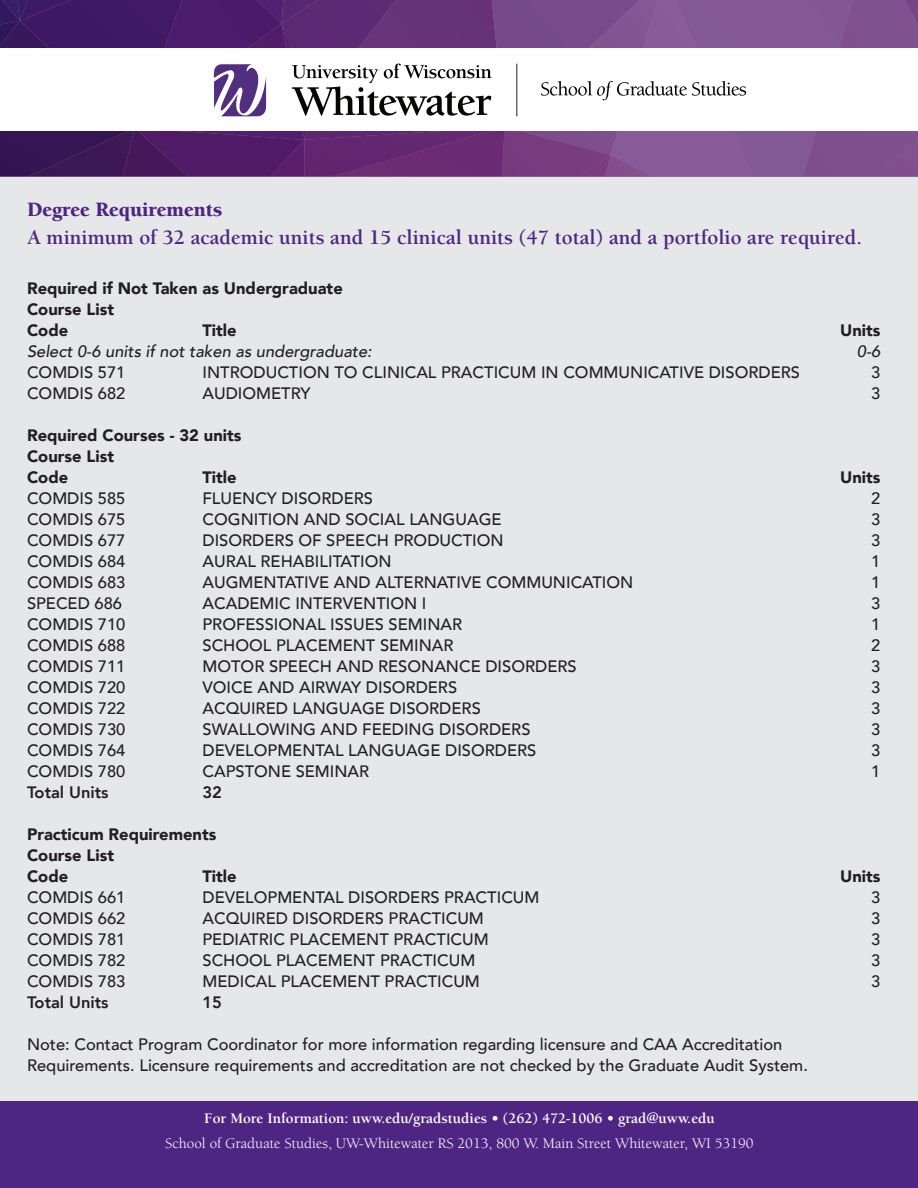
<style>
.page{position:relative;width:918px;height:1188px;background:#fff}
.page>*{position:absolute;margin:0;border:0;box-sizing:border-box;transform-origin:0 0}
.t1{font:700 21px "Berkeley Std";color:#4e2582}
.t2{font:900 21px "Berkeley Std";color:#4e2582}
.t3{font:500 16.5px/21px "Avenir";color:#231f20}
.t4{font:900 16.5px "Avenir";color:#231f20}
.t5{font:italic 500 16.5px "Avenir";color:#231f20}
.t6{font:800 16.5px "Avenir";color:#231f20}
.t7{font:15px "Berkeley Std";color:#fff}
.t8{font:700 15px "Berkeley Std";color:#fff}
</style>
<div class="page">
<div style="left:0;top:158px;width:918px;height:990px;background:#e6e7e9"></div>
<svg style="left:0;top:0;width:918px;height:176px"></svg>
<hr style="left:517px;top:64px;width:1px;height:52px;background:#211e1e">
<div style="left:0;top:1102px;width:918px;height:86px;background:#4e2582"></div>
<p class="t2" style="left:27px;top:198px;width:197px">Degree Requirements</p>
<p class="t1" style="left:27px;top:226px;width:837px">A minimum of 32 academic units and 15 clinical units (47 total) and a portfolio are required.</p>
<p class="t4" style="left:27px;top:274px;width:317px">Required if Not Taken as Undergraduate</p>
<p class="t4" style="left:27px;top:295px;width:89px">Course List</p>
<p class="t4" style="left:27px;top:316px;width:43px">Code</p>
<p class="t4" style="left:202px;top:316px;width:36px">Title</p>
<p class="t4" style="left:840px;top:316px;width:42px">Units</p>
<p class="t5" style="left:27px;top:342px;width:346px">Select 0-6 units if not taken as undergraduate:</p>
<p class="t5" style="left:857px;top:342px;width:25px">0-6</p>
<p class="t3" style="left:27px;top:361px;width:100px">COMDIS 571</p>
<p class="t3" style="left:202px;top:361px;width:599px">INTRODUCTION TO CLINICAL PRACTICUM IN COMMUNICATIVE DISORDERS</p>
<p class="t3" style="left:871px;top:361px;width:11px">3</p>
<p class="t3" style="left:27px;top:382px;width:100px">COMDIS 682</p>
<p class="t3" style="left:202px;top:382px;width:110px">AUDIOMETRY</p>
<p class="t3" style="left:871px;top:382px;width:11px">3</p>
<p class="t4" style="left:27px;top:421px;width:216px">Required Courses - 32 units</p>
<p class="t4" style="left:27px;top:442px;width:89px">Course List</p>
<p class="t4" style="left:27px;top:463px;width:43px">Code</p>
<p class="t4" style="left:202px;top:463px;width:36px">Title</p>
<p class="t4" style="left:840px;top:463px;width:42px">Units</p>
<p class="t3" style="left:27px;top:487px;width:100px">COMDIS 585</p>
<p class="t3" style="left:202px;top:487px;width:172px">FLUENCY DISORDERS</p>
<p class="t3" style="left:871px;top:487px;width:11px">2</p>
<p class="t3" style="left:27px;top:508px;width:100px">COMDIS 675</p>
<p class="t3" style="left:202px;top:508px;width:301px">COGNITION AND SOCIAL LANGUAGE</p>
<p class="t3" style="left:871px;top:508px;width:11px">3</p>
<p class="t3" style="left:27px;top:529px;width:100px">COMDIS 677</p>
<p class="t3" style="left:202px;top:529px;width:303px">DISORDERS OF SPEECH PRODUCTION</p>
<p class="t3" style="left:871px;top:529px;width:11px">3</p>
<p class="t3" style="left:27px;top:550px;width:100px">COMDIS 684</p>
<p class="t3" style="left:202px;top:550px;width:191px">AURAL REHABILITATION</p>
<p class="t3" style="left:871px;top:550px;width:11px">1</p>
<p class="t3" style="left:27px;top:571px;width:100px">COMDIS 683</p>
<p class="t3" style="left:202px;top:571px;width:432px">AUGMENTATIVE AND ALTERNATIVE COMMUNICATION</p>
<p class="t3" style="left:871px;top:571px;width:11px">1</p>
<p class="t3" style="left:27px;top:592px;width:97px">SPECED 686</p>
<p class="t3" style="left:202px;top:592px;width:225px">ACADEMIC INTERVENTION I</p>
<p class="t3" style="left:871px;top:592px;width:11px">3</p>
<p class="t3" style="left:27px;top:613px;width:100px">COMDIS 710</p>
<p class="t3" style="left:202px;top:613px;width:261px">PROFESSIONAL ISSUES SEMINAR</p>
<p class="t3" style="left:871px;top:613px;width:11px">1</p>
<p class="t3" style="left:27px;top:634px;width:100px">COMDIS 688</p>
<p class="t3" style="left:202px;top:634px;width:253px">SCHOOL PLACEMENT SEMINAR</p>
<p class="t3" style="left:871px;top:634px;width:11px">2</p>
<p class="t3" style="left:27px;top:655px;width:100px">COMDIS 711</p>
<p class="t3" style="left:202px;top:655px;width:376px">MOTOR SPEECH AND RESONANCE DISORDERS</p>
<p class="t3" style="left:871px;top:655px;width:11px">3</p>
<p class="t3" style="left:27px;top:676px;width:100px">COMDIS 720</p>
<p class="t3" style="left:202px;top:676px;width:256px">VOICE AND AIRWAY DISORDERS</p>
<p class="t3" style="left:871px;top:676px;width:11px">3</p>
<p class="t3" style="left:27px;top:697px;width:100px">COMDIS 722</p>
<p class="t3" style="left:202px;top:697px;width:280px">ACQUIRED LANGUAGE DISORDERS</p>
<p class="t3" style="left:871px;top:697px;width:11px">3</p>
<p class="t3" style="left:27px;top:718px;width:100px">COMDIS 730</p>
<p class="t3" style="left:202px;top:718px;width:330px">SWALLOWING AND FEEDING DISORDERS</p>
<p class="t3" style="left:871px;top:718px;width:11px">3</p>
<p class="t3" style="left:27px;top:739px;width:100px">COMDIS 764</p>
<p class="t3" style="left:202px;top:739px;width:335px">DEVELOPMENTAL LANGUAGE DISORDERS</p>
<p class="t3" style="left:871px;top:739px;width:11px">3</p>
<p class="t3" style="left:27px;top:760px;width:100px">COMDIS 780</p>
<p class="t3" style="left:202px;top:760px;width:168px">CAPSTONE SEMINAR</p>
<p class="t3" style="left:871px;top:760px;width:11px">1</p>
<p class="t6" style="left:27px;top:780px;width:83px">Total Units</p>
<p class="t6" style="left:202px;top:780px;width:21px">32</p>
<p class="t4" style="left:27px;top:820px;width:191px">Practicum Requirements</p>
<p class="t4" style="left:27px;top:841px;width:89px">Course List</p>
<p class="t4" style="left:27px;top:862px;width:43px">Code</p>
<p class="t4" style="left:202px;top:862px;width:36px">Title</p>
<p class="t4" style="left:840px;top:862px;width:42px">Units</p>
<p class="t3" style="left:27px;top:886px;width:100px">COMDIS 661</p>
<p class="t3" style="left:202px;top:886px;width:339px">DEVELOPMENTAL DISORDERS PRACTICUM</p>
<p class="t3" style="left:871px;top:886px;width:11px">3</p>
<p class="t3" style="left:27px;top:907px;width:100px">COMDIS 662</p>
<p class="t3" style="left:202px;top:907px;width:283px">ACQUIRED DISORDERS PRACTICUM</p>
<p class="t3" style="left:871px;top:907px;width:11px">3</p>
<p class="t3" style="left:27px;top:928px;width:100px">COMDIS 781</p>
<p class="t3" style="left:202px;top:928px;width:288px">PEDIATRIC PLACEMENT PRACTICUM</p>
<p class="t3" style="left:871px;top:928px;width:11px">3</p>
<p class="t3" style="left:27px;top:949px;width:100px">COMDIS 782</p>
<p class="t3" style="left:202px;top:949px;width:274px">SCHOOL PLACEMENT PRACTICUM</p>
<p class="t3" style="left:871px;top:949px;width:11px">3</p>
<p class="t3" style="left:27px;top:970px;width:100px">COMDIS 783</p>
<p class="t3" style="left:202px;top:970px;width:279px">MEDICAL PLACEMENT PRACTICUM</p>
<p class="t3" style="left:871px;top:970px;width:11px">3</p>
<p class="t6" style="left:27px;top:990px;width:83px">Total Units</p>
<p class="t6" style="left:202px;top:990px;width:21px">15</p>
<p class="t3" style="left:27px;top:1033px;width:782px">Note: Contact Program Coordinator for more information regarding licensure and CAA Accreditation<br>Requirements. Licensure requirements and accreditation are not checked by the Graduate Audit System.</p>
<p class="t8" style="left:204px;top:1111px;width:512px">For More Information: uww.edu/gradstudies • (262) 472-1006 • grad@uww.edu</p>
<p class="t7" style="left:165px;top:1136px;width:590px">School of Graduate Studies, UW-Whitewater RS 2013, 800 W. Main Street Whitewater, WI 53190</p>
</div>
